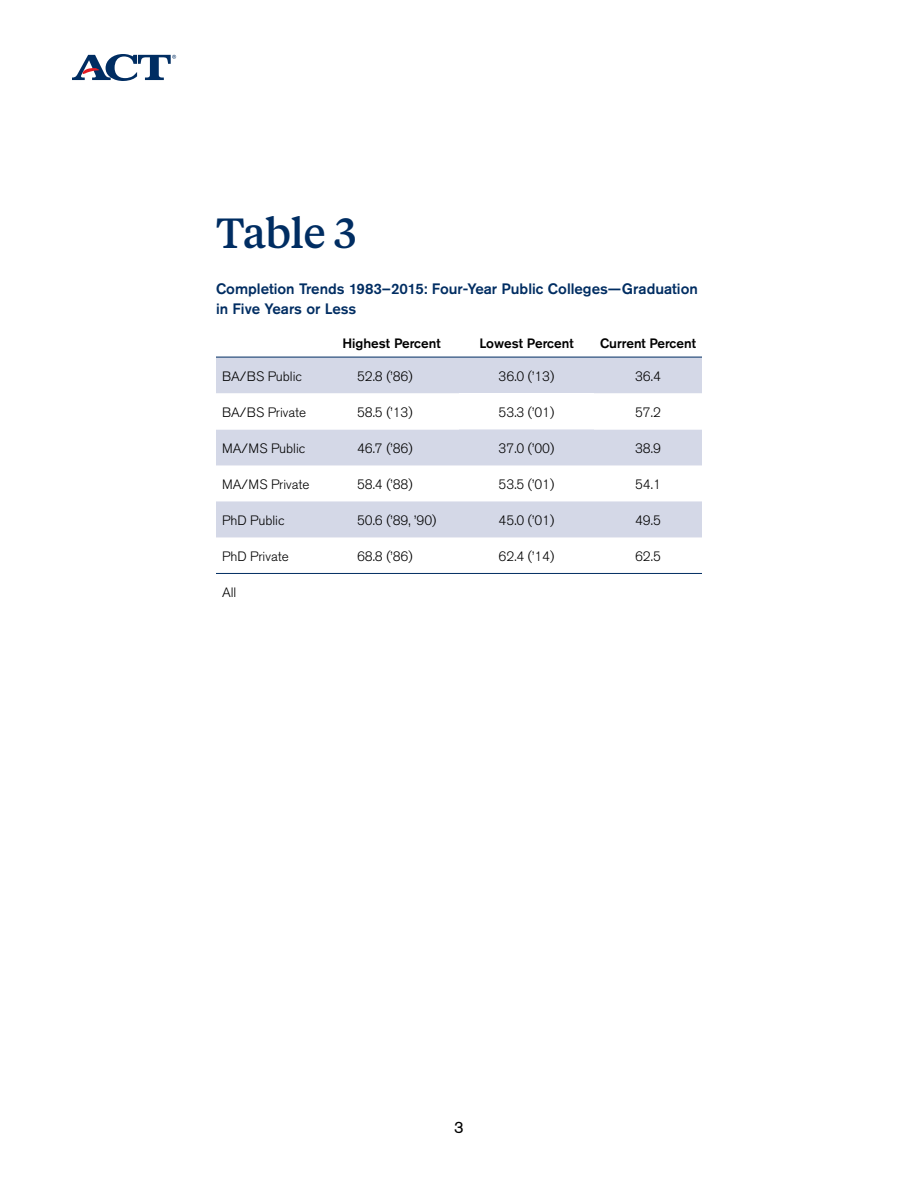
<style>
.page{position:relative;width:918px;height:1188px;background:#fff}
.page>*{position:absolute;margin:0;border:0;box-sizing:border-box;transform-origin:0 0}
.Head_1{font:500 42px "Tiempos Text";letter-spacing:-.015em;color:#002d62}
.t1{font:16.5px "Akzidenz Grotesk Std";color:#000}
.Table_Head{font:500 15px/19.5px "Akzidenz Grotesk Std";color:#002d62}
.Table_Left{font:300 13.5px "Akzidenz Grotesk Std";color:#000}
.Table_Center{font:300 13.5px "Akzidenz Grotesk Std";color:#000}
.Table_Center_Bold{font:500 13.5px "Akzidenz Grotesk Std";color:#000}
</style>
<div class="page">
<svg style="left:72px;top:54px;width:104px;height:27px"></svg>
<svg style="left:216px;top:358px;width:486px;height:179px;fill:#d4d8e7"></svg>
<svg style="left:216px;top:393px;width:486px;height:36px"></svg>
<div style="left:459px;top:393px;width:135px;height:36px;background:#fff"></div>
<hr style="left:324px;top:357px;width:135px;height:1px;background:#002d62">
<hr style="left:459px;top:357px;width:135px;height:1px;background:#002d62">
<hr style="left:594px;top:357px;width:108px;height:1px;background:#002d62">
<hr style="left:216px;top:357px;width:108px;height:1px;background:#002d62">
<hr style="left:216px;top:573px;width:108px;height:1px;background:#002d62">
<hr style="left:324px;top:573px;width:135px;height:1px;background:#002d62">
<hr style="left:459px;top:573px;width:135px;height:1px;background:#002d62">
<hr style="left:594px;top:573px;width:108px;height:1px;background:#002d62">
<h1 class="Head_1" style="left:216px;top:204px;width:142px">Table 3</h1>
<p class="Table_Head" style="left:216px;top:279px;width:483px">Completion Trends 1983–2015: Four-Year Public Colleges—Graduation in Five Years or Less</p>
<p class="Table_Center_Bold" style="left:342px;top:335px;width:100px">Highest Percent</p>
<p class="Table_Center_Bold" style="left:479px;top:335px;width:96px">Lowest Percent</p>
<p class="Table_Center_Bold" style="left:600px;top:335px;width:97px">Current Percent</p>
<p class="Table_Left" style="left:222px;top:368px;width:81px">BA/BS Public</p>
<p class="Table_Left" style="left:357px;top:368px;width:57px">52.8 (’86)</p>
<p class="Table_Center" style="left:499px;top:368px;width:57px">36.0 (’13)</p>
<p class="Table_Center" style="left:635px;top:368px;width:27px">36.4</p>
<p class="Table_Left" style="left:222px;top:404px;width:86px">BA/BS Private</p>
<p class="Table_Left" style="left:357px;top:404px;width:57px">58.5 (’13)</p>
<p class="Table_Center" style="left:499px;top:404px;width:57px">53.3 (’01)</p>
<p class="Table_Center" style="left:635px;top:404px;width:27px">57.2</p>
<p class="Table_Left" style="left:222px;top:440px;width:85px">MA/MS Public</p>
<p class="Table_Left" style="left:357px;top:440px;width:57px">46.7 (’86)</p>
<p class="Table_Center" style="left:499px;top:440px;width:57px">37.0 (’00)</p>
<p class="Table_Center" style="left:635px;top:440px;width:27px">38.9</p>
<p class="Table_Left" style="left:222px;top:476px;width:89px">MA/MS Private</p>
<p class="Table_Left" style="left:357px;top:476px;width:57px">58.4 (’88)</p>
<p class="Table_Center" style="left:499px;top:476px;width:57px">53.5 (’01)</p>
<p class="Table_Center" style="left:635px;top:476px;width:27px">54.1</p>
<p class="Table_Left" style="left:222px;top:512px;width:64px">PhD Public</p>
<p class="Table_Left" style="left:357px;top:512px;width:81px">50.6 (’89, ’90)</p>
<p class="Table_Center" style="left:499px;top:512px;width:57px">45.0 (’01)</p>
<p class="Table_Center" style="left:635px;top:512px;width:27px">49.5</p>
<p class="Table_Left" style="left:222px;top:548px;width:68px">PhD Private</p>
<p class="Table_Left" style="left:357px;top:548px;width:57px">68.8 (’86)</p>
<p class="Table_Center" style="left:499px;top:548px;width:57px">62.4 (’14)</p>
<p class="Table_Center" style="left:635px;top:548px;width:27px">62.5</p>
<p class="Table_Left" style="left:222px;top:584px;width:16px">All</p>
<p class="t1" style="left:454px;top:1117px;width:11px">3</p>
</div>
